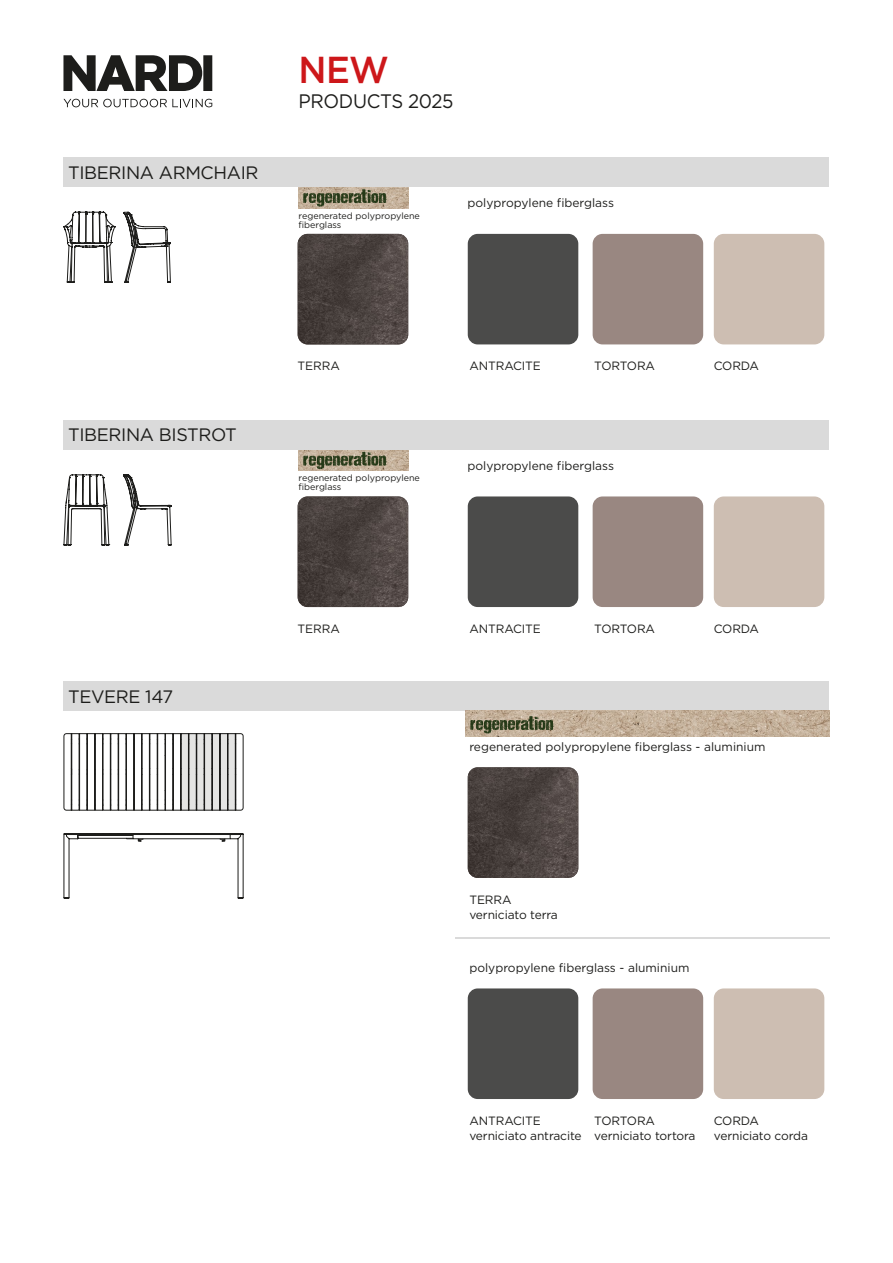
<style>
.page{position:relative;width:893px;height:1263px;background:#fff}
.page>*{position:absolute;margin:0;border:0;box-sizing:border-box;transform-origin:0 0}
.t1{font:500 37.5px "Gotham N";color:#cd171a;scale:.95 1}
.t2{font:19.5px "Gotham N";letter-spacing:-.02em;color:#1d1d1b;scale:.95 1}
.t3{font:18px "Gotham N";letter-spacing:-.02em;color:#1d1d1b}
.t4{font:12px/15px "Gotham N";letter-spacing:-.01em;color:#1d1d1b}
.t5{font:9px/9px "Gotham N";color:#1d1d1b}
</style>
<div class="page">
<svg style="left:63px;top:55px;width:149px;height:36px"></svg>
<svg style="left:63px;top:99px;width:149px;height:8px"></svg>
<img style="left:299px;top:187px;width:109px;height:21px">
<img style="left:299px;top:450px;width:109px;height:21px">
<svg style="left:303px;top:189px;width:83px;height:18px"></svg>
<svg style="left:303px;top:452px;width:83px;height:17px"></svg>
<hr style="left:455px;top:937px;width:374px;height:2px;background:#dadada">
<div style="left:64px;top:157px;width:765px;height:30px;background:#dadada"></div>
<div style="left:64px;top:420px;width:765px;height:30px;background:#dadada"></div>
<img style="left:468px;top:767px;width:110px;height:111px">
<img style="left:298px;top:234px;width:110px;height:110px">
<img style="left:298px;top:496px;width:110px;height:111px">
<div style="left:468px;top:988px;width:110px;height:111px;background:#4b4b4a;border-radius:10px"></div>
<div style="left:468px;top:234px;width:110px;height:110px;background:#4b4b4a;border-radius:10px"></div>
<div style="left:468px;top:496px;width:110px;height:111px;background:#4b4b4a;border-radius:10px"></div>
<div style="left:593px;top:988px;width:110px;height:111px;background:#998781;border-radius:10px"></div>
<div style="left:593px;top:234px;width:110px;height:110px;background:#998781;border-radius:10px"></div>
<div style="left:593px;top:496px;width:110px;height:111px;background:#998781;border-radius:10px"></div>
<div style="left:714px;top:988px;width:110px;height:111px;background:#cdbeb2;border-radius:10px"></div>
<div style="left:714px;top:234px;width:110px;height:110px;background:#cdbeb2;border-radius:10px"></div>
<div style="left:714px;top:496px;width:110px;height:111px;background:#cdbeb2;border-radius:10px"></div>
<div style="left:64px;top:681px;width:765px;height:30px;background:#dadada"></div>
<img style="left:466px;top:711px;width:363px;height:25px">
<svg style="left:470px;top:716px;width:83px;height:17px"></svg>
<svg style="left:64px;top:733px;width:179px;height:77px"></svg>
<svg style="left:64px;top:833px;width:179px;height:65px"></svg>
<svg style="left:181px;top:733px;width:55px;height:77px;background:#b6b6b5"></svg>
<svg style="left:64px;top:212px;width:51px;height:71px"></svg>
<svg style="left:124px;top:212px;width:47px;height:71px"></svg>
<svg style="left:64px;top:474px;width:45px;height:71px"></svg>
<svg style="left:123px;top:474px;width:48px;height:71px"></svg>
<h3 class="t3" style="left:68px;top:162px;width:192px">TIBERINA ARMCHAIR</h3>
<h1 class="t1" style="left:299px;top:48px;width:97px">NEW</h1>
<h2 class="t2" style="left:299px;top:90px;width:165px">PRODUCTS 2025</h2>
<p class="t5" style="left:299px;top:211px;width:123px">regenerated polypropylene fiberglass</p>
<p class="t4" style="left:467px;top:195px;width:148px">polypropylene fiberglass</p>
<h3 class="t3" style="left:68px;top:425px;width:170px">TIBERINA BISTROT</h3>
<p class="t4" style="left:298px;top:358px;width:44px">TERRA</p>
<p class="t5" style="left:299px;top:473px;width:123px">regenerated polypropylene fiberglass</p>
<p class="t4" style="left:469px;top:358px;width:73px">ANTRACITE</p>
<p class="t4" style="left:594px;top:358px;width:62px">TORTORA</p>
<p class="t4" style="left:467px;top:458px;width:148px">polypropylene fiberglass</p>
<p class="t4" style="left:714px;top:358px;width:47px">CORDA</p>
<h3 class="t3" style="left:68px;top:686px;width:107px">TEVERE 147</h3>
<p class="t4" style="left:298px;top:621px;width:44px">TERRA</p>
<p class="t4" style="left:469px;top:621px;width:73px">ANTRACITE</p>
<p class="t4" style="left:594px;top:621px;width:62px">TORTORA</p>
<p class="t4" style="left:714px;top:621px;width:47px">CORDA</p>
<p class="t4" style="left:469px;top:739px;width:298px">regenerated polypropylene fiberglass - aluminium</p>
<p class="t4" style="left:469px;top:892px;width:90px">TERRA verniciato terra</p>
<p class="t4" style="left:469px;top:960px;width:222px">polypropylene fiberglass - aluminium</p>
<p class="t4" style="left:469px;top:1113px;width:114px">ANTRACITE verniciato antracite</p>
<p class="t4" style="left:594px;top:1113px;width:103px">TORTORA verniciato tortora</p>
<p class="t4" style="left:714px;top:1113px;width:96px">CORDA verniciato corda</p>
</div>
